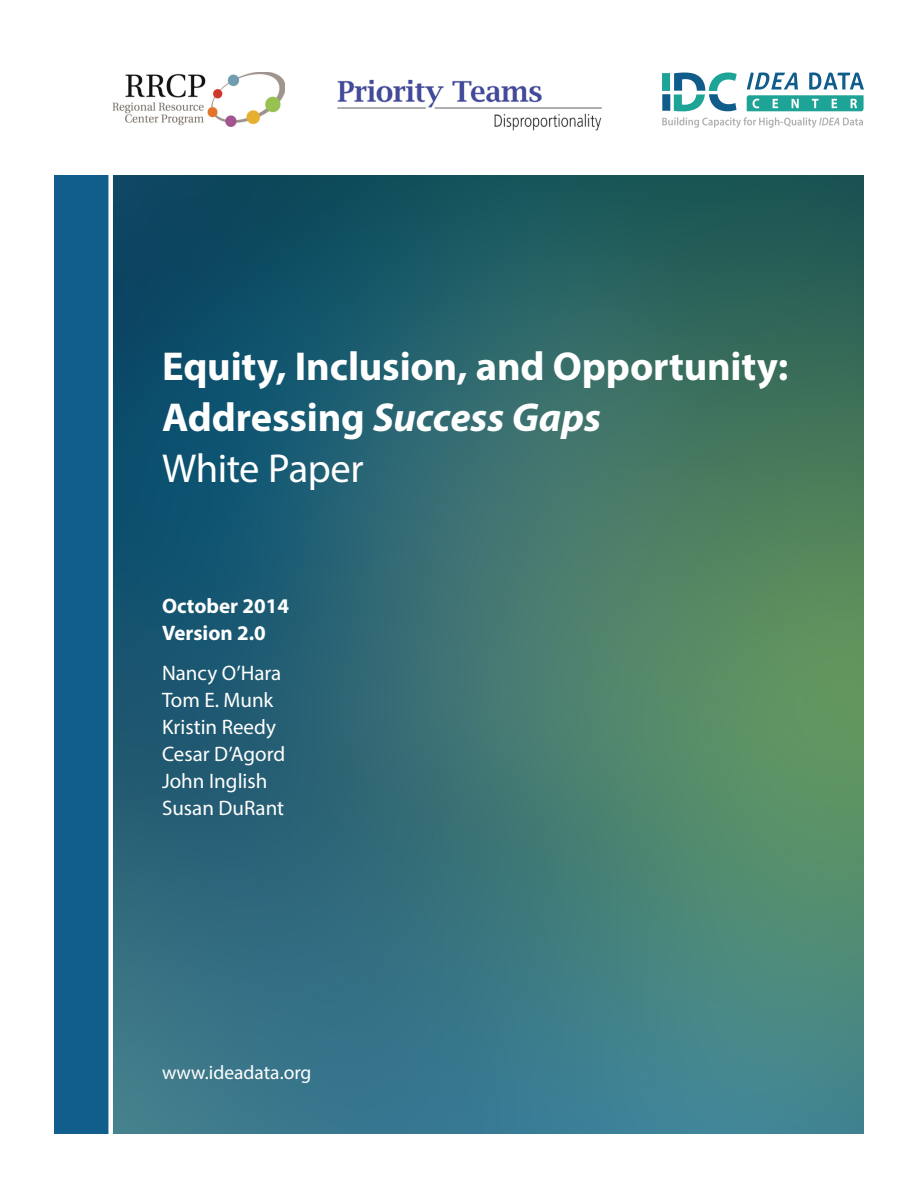
<style>
.page{position:relative;width:918px;height:1188px;background:#fff}
.page>*{position:absolute;margin:0;border:0;box-sizing:border-box;transform-origin:0 0}
.t1{font:700 40.5px "Myriad Pro";letter-spacing:-.005em;color:#fff}
.t2{font:italic 700 40.5px/51px "Myriad Pro";letter-spacing:-.005em;color:#fff}
.names{font:21px "Myriad Pro";color:#fff}
.t3{font:700 21px "Myriad Pro";color:#fff}
.t4{font:19.5px "Myriad Pro";color:#fff}
.s1{font-style:normal}
.s2{font-weight:400;font-style:normal}
</style>
<div class="page">
<img style="left:113px;top:72px;width:171px;height:54px">
<img style="left:337px;top:79px;width:265px;height:52px">
<svg style="left:662px;top:117px;width:201px;height:11px"></svg>
<svg style="left:747px;top:72px;width:117px;height:39px"></svg>
<svg style="left:662px;top:72px;width:75px;height:39px"></svg>
<img style="left:113px;top:176px;width:751px;height:958px">
<div style="left:54px;top:176px;width:54px;height:958px;background:#115d8c"></div>
<h1 class="t1" style="left:162px;top:339px;width:628px">Equity, Inclusion, and Opportunity:</h1>
<h1 class="t2" style="left:162px;top:390px;width:440px"><span class="s1">Addressing</span> Success Gaps<br><span class="s2">White Paper</span></h1>
<p class="t3" style="left:162px;top:592px;width:129px">October 2014</p>
<p class="t3" style="left:162px;top:619px;width:105px">Version 2.0</p>
<p class="names" style="left:162px;top:660px;width:121px">Nancy O’Hara</p>
<p class="names" style="left:162px;top:687px;width:113px">Tom E. Munk</p>
<p class="names" style="left:162px;top:714px;width:115px">Kristin Reedy</p>
<p class="names" style="left:162px;top:741px;width:125px">Cesar D’Agord</p>
<p class="names" style="left:162px;top:768px;width:107px">John Inglish</p>
<p class="names" style="left:162px;top:795px;width:124px">Susan DuRant</p>
<p class="t4" style="left:162px;top:1060px;width:151px">www.ideadata.org</p>
</div>
